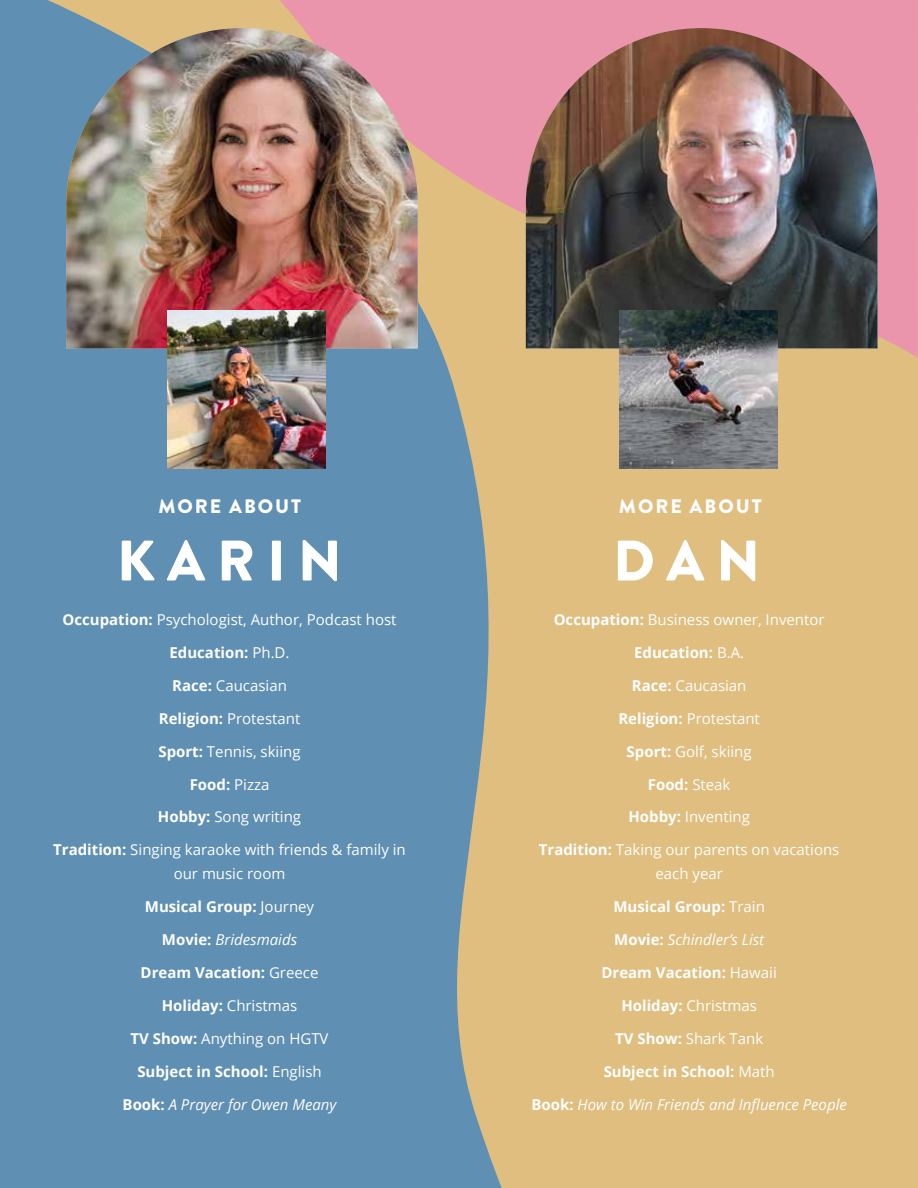
<style>
.page{position:relative;width:918px;height:1188px;background:#e0be7f}
.page>*{position:absolute;margin:0;border:0;box-sizing:border-box;transform-origin:0 0}
.t1{font:900 57px "Brandon Grotesque";letter-spacing:.21em;color:#fff}
.t2{font:900 19.5px "Brandon Grotesque";letter-spacing:.1em;color:#fff}
.t3{font:15px/32.8px "Open Sans";color:#fff;text-align:center}
.t4{font:700 15px/32.8px "Open Sans";color:#fff;text-align:center}
.s1{font-weight:700}
.s2{font-weight:400}
.s3{font-weight:400;font-style:italic}
</style>
<div class="page">
<div style="left:0;top:0;width:502px;height:1188px;background:#5f8fb3"></div>
<svg style="left:140px;top:0;width:778px;height:358px;fill:#eb95ad"></svg>
<img style="left:66px;top:28px;width:352px;height:320px">
<img style="left:526px;top:28px;width:352px;height:320px">
<img style="left:619px;top:310px;width:159px;height:159px">
<img style="left:167px;top:310px;width:159px;height:159px">
<h2 class="t2" style="left:159px;top:492px;width:144px">MORE ABOUT</h2>
<h2 class="t2" style="left:619px;top:492px;width:144px">MORE ABOUT</h2>
<h1 class="t1" style="left:117px;top:520px;width:227px">KARIN</h1>
<h1 class="t1" style="left:613px;top:520px;width:149px">DAN</h1>
<p class="t3" style="left:53px;top:603px;width:354px"><span class="s1">Occupation:</span> Psychologist, Author, Podcast host<br><span class="s1">Education:</span> Ph.D.<br><span class="s1">Race:</span> Caucasian<br><span class="s1">Religion:</span> Protestant<br><span class="s1">Sport:</span> Tennis, skiing<br><span class="s1">Food:</span> Pizza<br><span class="s1">Hobby:</span> Song writing<br><span class="s1">Tradition:</span> Singing karaoke with friends &amp; family in</p>
<p class="t4" style="left:123px;top:857px;width:215px"><span class="s2">our music room<br></span>Musical Group: <span class="s2">Journey<br></span>Movie: <span class="s3">Bridesmaids<br></span>Dream Vacation: <span class="s2">Greece<br></span>Holiday: <span class="s2">Christmas<br></span>TV Show: <span class="s2">Anything on HGTV<br></span>Subject in School: <span class="s2">English<br></span>Book: <span class="s3">A Prayer for Owen Meany</span></p>
<p class="t3" style="left:539px;top:603px;width:302px"><span class="s1">Occupation:</span> Business owner, Inventor<br><span class="s1">Education:</span> B.A.<br><span class="s1">Race:</span> Caucasian<br><span class="s1">Religion:</span> Protestant<br><span class="s1">Sport:</span> Golf, skiing<br><span class="s1">Food:</span> Steak<br><span class="s1">Hobby:</span> Inventing<br><span class="s1">Tradition:</span> Taking our parents on vacations</p>
<p class="t4" style="left:531px;top:857px;width:317px"><span class="s2">each year<br></span>Musical Group: <span class="s2">Train<br></span>Movie: <span class="s3">Schindler’s List<br></span>Dream Vacation: <span class="s2">Hawaii<br></span>Holiday: <span class="s2">Christmas<br></span>TV Show: <span class="s2">Shark Tank<br></span>Subject in School: <span class="s2">Math<br></span>Book: <span class="s3">How to Win Friends and Influence People</span></p>
</div>
